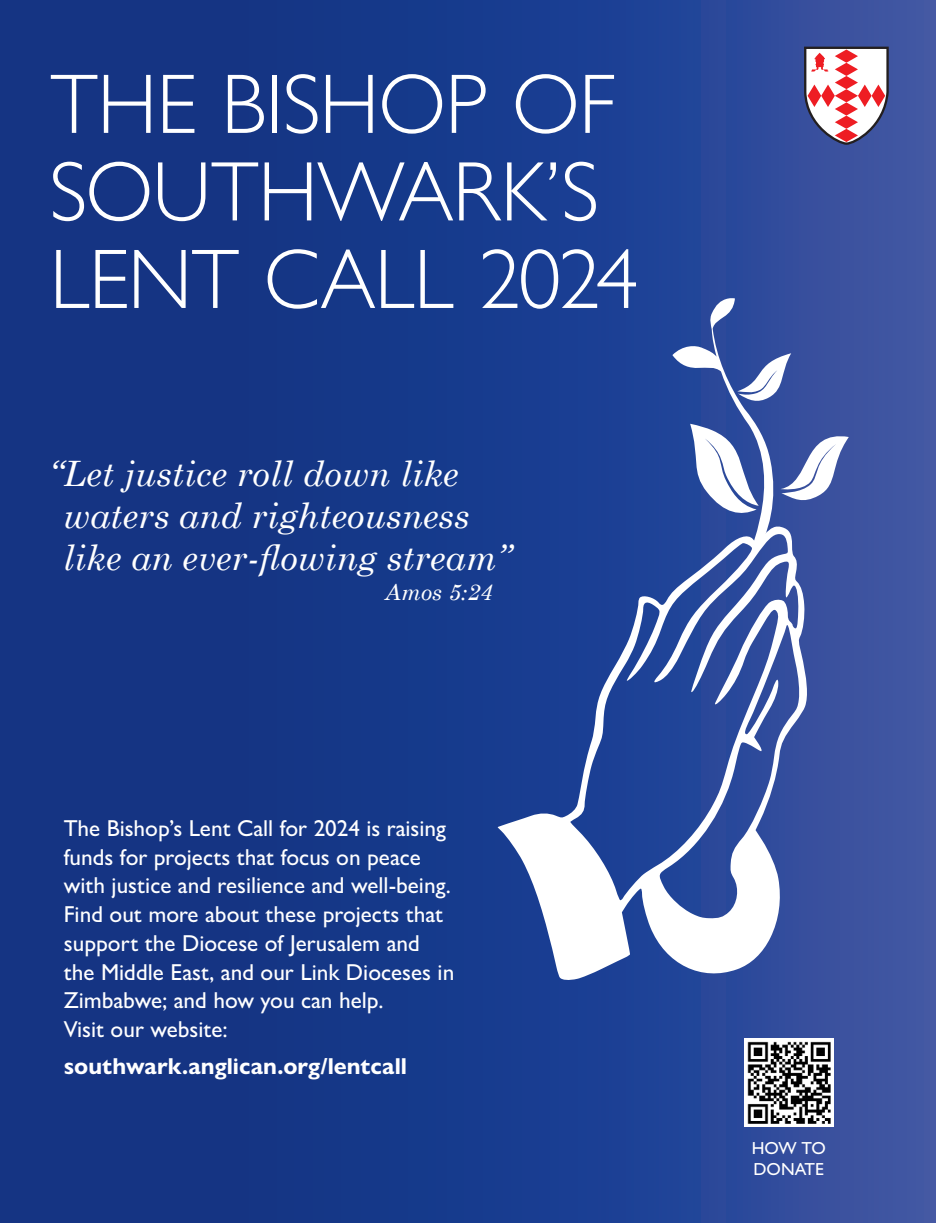
<style>
.page{position:relative;width:936px;height:1223px;background:#fff}
.page>*{position:absolute;margin:0;border:0;box-sizing:border-box;transform-origin:0 0}
.t1{font:300 85px/87.5px "Gill Sans Nova";letter-spacing:-.015em;color:#fff}
.t2{font:italic 35px/42px "Century Schoolbook";color:#fff}
.t3{font:500 23.12px/28.8px "Gill Sans Nova";color:#fff}
.t4{font:700 23.12px "Gill Sans Nova";color:#fff}
.t5{font:italic 22.5px "Century Schoolbook";color:#fff}
.t6{font:500 17.5px/21px "Gill Sans Nova";color:#fff}
</style>
<div class="page">
<div style="left:0;top:0;width:935px;height:1222px;background:linear-gradient(to right,#0a2c7d,#3551a2)"></div>
<img style="left:744px;top:1038px;width:89px;height:88px">
<svg style="left:497px;top:525px;width:311px;height:456px"></svg>
<svg style="left:672px;top:297px;width:176px;height:259px"></svg>
<svg style="left:802px;top:45px;width:87px;height:101px"></svg>
<h1 class="t1" style="left:50px;top:60px;width:590px">THE BISHOP OF<br>SOUTHWARK’S<br>LENT CALL 2024</h1>
<h2 class="t2" style="left:63px;top:455px;width:449px;text-indent:-14px">“ Let justice roll down like waters and righteousness like an ever-flowing stream”</h2>
<p class="t5" style="left:385px;top:575px;width:109px">Amos 5:24</p>
<p class="t3" style="left:64px;top:816px;width:392px">The Bishop’s Lent Call for 2024 is raising funds for projects that focus on peace with justice and resilience and well-being.<br>Find out more about these projects that support the Diocese of Jerusalem and the Middle East, and our Link Dioceses in Zimbabwe; and how you can help.<br>Visit our website:</p>
<p class="t4" style="left:64px;top:1058px;width:345px">southwark.anglican.org/lentcall</p>
<p class="t6" style="left:751px;top:1138px;width:75px">HOW TO<br>DONATE</p>
</div>
